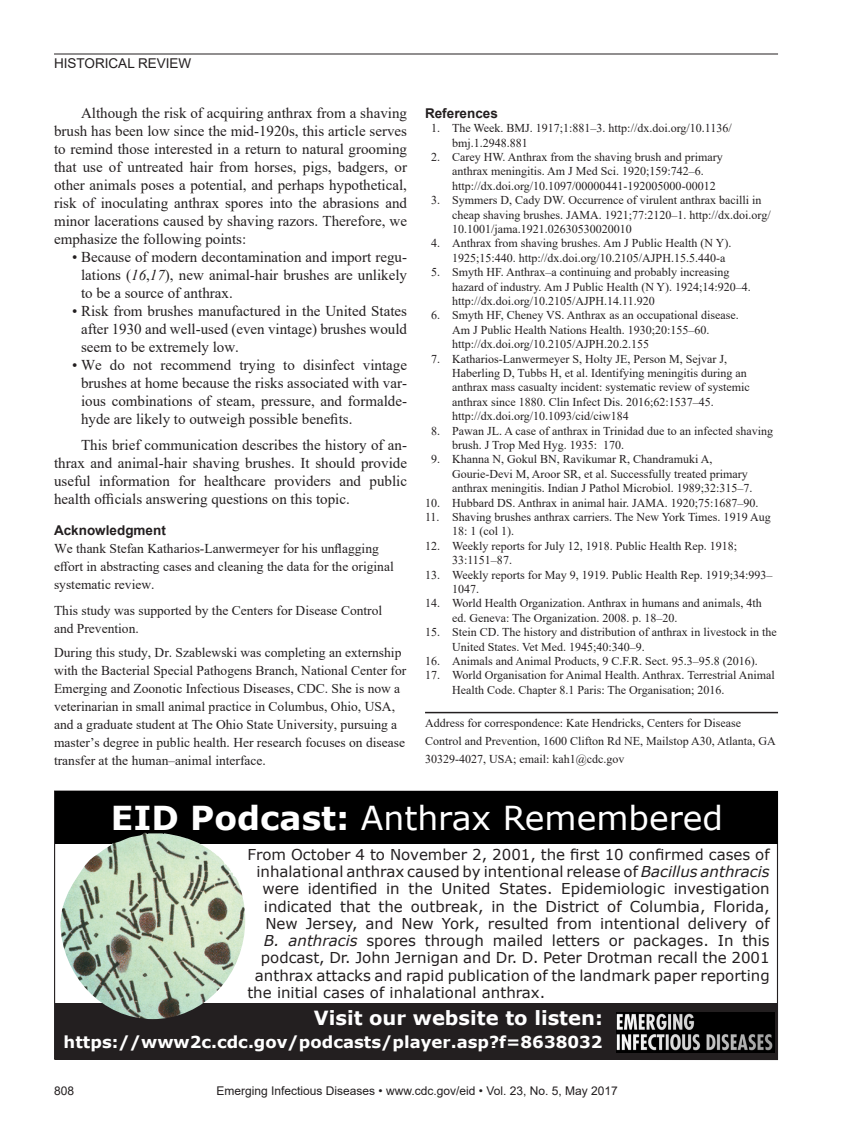
<style>
.page{position:relative;width:851px;height:1134px;background:#fff}
.page>*{position:absolute;margin:0;border:0;box-sizing:border-box;transform-origin:0 0}
.t1{font:33px "Verdana";color:#fff}
.t2{font:700 19.5px "Verdana";color:#fff}
.t3{font:700 16.5px "Verdana";color:#fff}
.Body_Text{font:15px/18px "Times New Roman";color:#231f20;text-align:justify}
.t4{font:15px "Verdana";color:#231f20}
.Bio{font:13.5px/18px "Times New Roman";color:#231f20}
.Acknowledgment{font:13.5px/18px "Times New Roman";color:#231f20}
.t5{font:13.5px "Arial";color:#231f20}
.Acknowledgment_Head{font:700 13.5px "Arial";color:#231f20}
.Ref_Title{font:700 13.5px "Arial";color:#231f20}
.References{font:12px/14.4px "Times New Roman";color:#231f20}
.Correspondence{font:12px/18px "Times New Roman";color:#231f20}
.t6{font:12px "Arial";color:#231f20}
.s1{font-style:italic}
.s2{font-weight:700}
</style>
<div class="page">
<hr style="left:54px;top:54px;width:724px;height:1px;background:#231f20">
<hr style="left:425px;top:712px;width:353px;height:1px;background:#231f20">
<div style="left:55px;top:1003px;width:723px;height:57px;background:#231f20"></div>
<div style="left:55px;top:791px;width:723px;height:52px;background:#000"></div>
<img style="left:617px;top:1013px;width:157px;height:40px">
<img style="left:60px;top:833px;width:185px;height:186px">
<p class="t5" style="left:54px;top:54px;width:139px">HISTORICAL REVIEW</p>
<p class="Body_Text" style="left:54px;top:104px;width:354px;text-indent:27px">Although the risk of acquiring anthrax from a shaving brush has been low since the mid-1920s, this article serves to remind those interested in a return to natural grooming that use of untreated hair from horses, pigs, badgers, or other animals poses a potential, and perhaps hypothetical, risk of inoculating anthrax spores into the abrasions and minor lacerations caused by shaving razors. Therefore, we emphasize the following points:</p>
<p class="Body_Text" style="left:81px;top:248px;width:327px;text-indent:-9px">• Because of modern decontamination and import regu&shy;lations (<span class="s1">16</span>,<span class="s1">17</span>), new animal-hair brushes are unlikely to be a source of anthrax.</p>
<p class="Body_Text" style="left:81px;top:302px;width:327px;text-indent:-9px">• Risk from brushes manufactured in the United States after 1930 and well-used (even vintage) brushes would seem to be extremely low.</p>
<p class="Body_Text" style="left:81px;top:356px;width:327px;text-indent:-9px">• We do not recommend trying to disinfect vintage brushes at home because the risks associated with var&shy;ious combinations of steam, pressure, and formalde&shy;hyde are likely to outweigh possible benefits.</p>
<p class="Body_Text" style="left:54px;top:435px;width:354px;text-indent:27px">This brief communication describes the history of an&shy;thrax and animal-hair shaving brushes. It should provide useful information for healthcare providers and public health officials answering questions on this topic.</p>
<p class="Acknowledgment_Head" style="left:54px;top:521px;width:113px">Acknowledgment</p>
<p class="Acknowledgment" style="left:54px;top:539px;width:341px">We thank Stefan Katharios-Lanwermeyer for his unflagging effort in abstracting cases and cleaning the data for the original systematic review.</p>
<p class="Acknowledgment" style="left:54px;top:601px;width:330px">This study was supported by the Centers for Disease Control and Prevention.</p>
<p class="Bio" style="left:54px;top:643px;width:354px">During this study, Dr. Szablewski was completing an externship with the Bacterial Special Pathogens Branch, National Center for Emerging and Zoonotic Infectious Diseases, CDC. She is now a veterinarian in small animal practice in Columbus, Ohio, USA, and a graduate student at The Ohio State University, pursuing a master’s degree in public health. Her research focuses on disease transfer at the human–animal interface.</p>
<p class="Ref_Title" style="left:425px;top:104px;width:74px">References</p>
<p class="References" style="left:452px;top:121px;width:281px;text-indent:-21px">1. The Week. BMJ. 1917;1:881–3. http://dx.doi.org/10.1136/ bmj.1.2948.881</p>
<p class="References" style="left:452px;top:149px;width:272px;text-indent:-21px">2. Carey HW. Anthrax from the shaving brush and primary anthrax meningitis. Am J Med Sci. 1920;159:742–6. http://dx.doi.org/10.1097/00000441-192005000-00012</p>
<p class="References" style="left:452px;top:193px;width:320px;text-indent:-21px">3. Symmers D, Cady DW. Occurrence of virulent anthrax bacilli in cheap shaving brushes. JAMA. 1921;77:2120–1. http://dx.doi.org/<br>10.1001/jama.1921.02630530020010</p>
<p class="References" style="left:452px;top:236px;width:281px;text-indent:-21px">4. Anthrax from shaving brushes. Am J Public Health (N Y).<br>1925;15:440. http://dx.doi.org/10.2105/AJPH.15.5.440-a</p>
<p class="References" style="left:452px;top:265px;width:300px;text-indent:-21px">5. Smyth HF. Anthrax–a continuing and probably increasing hazard of industry. Am J Public Health (N Y). 1924;14:920–4. http://dx.doi.org/10.2105/AJPH.14.11.920</p>
<p class="References" style="left:452px;top:308px;width:288px;text-indent:-21px">6. Smyth HF, Cheney VS. Anthrax as an occupational disease.<br>Am J Public Health Nations Health. 1930;20:155–60. http://dx.doi.org/10.2105/AJPH.20.2.155</p>
<p class="References" style="left:452px;top:351px;width:299px;text-indent:-21px">7. Katharios-Lanwermeyer S, Holty JE, Person M, Sejvar J, Haberling D, Tubbs H, et al. Identifying meningitis during an anthrax mass casualty incident: systematic review of systemic anthrax since 1880. Clin Infect Dis. 2016;62:1537–45. http://dx.doi.org/10.1093/cid/ciw184</p>
<p class="References" style="left:452px;top:423px;width:322px;text-indent:-21px">8. Pawan JL. A case of anthrax in Trinidad due to an infected shaving brush. J Trop Med Hyg. 1935: 170.</p>
<p class="References" style="left:452px;top:452px;width:302px;text-indent:-21px">9. Khanna N, Gokul BN, Ravikumar R, Chandramuki A,<br>Gourie-Devi M, Aroor SR, et al. Successfully treated primary anthrax meningitis. Indian J Pathol Microbiol. 1989;32:315–7.</p>
<p class="References" style="left:425px;top:495px;width:335px">10. Hubbard DS. Anthrax in animal hair. JAMA. 1920;75:1687–90.</p>
<p class="References" style="left:452px;top:509px;width:320px;text-indent:-27px">11. Shaving brushes anthrax carriers. The New York Times. 1919 Aug<br>18: 1 (col 1).</p>
<p class="References" style="left:452px;top:538px;width:287px;text-indent:-27px">12. Weekly reports for July 12, 1918. Public Health Rep. 1918;<br>33:1151–87.</p>
<p class="References" style="left:452px;top:567px;width:322px;text-indent:-27px">13. Weekly reports for May 9, 1919. Public Health Rep. 1919;34:993–<br>1047.</p>
<p class="References" style="left:452px;top:596px;width:311px;text-indent:-27px">14. World Health Organization. Anthrax in humans and animals, 4th ed. Geneva: The Organization. 2008. p. 18–20.</p>
<p class="References" style="left:452px;top:625px;width:326px;text-indent:-27px">15. Stein CD. The history and distribution of anthrax in livestock in the<br>United States. Vet Med. 1945;40:340–9.</p>
<p class="References" style="left:425px;top:653px;width:334px">16. Animals and Animal Products, 9 C.F.R. Sect. 95.3–95.8 (2016).</p>
<p class="References" style="left:452px;top:668px;width:324px;text-indent:-27px">17. World Organisation for Animal Health. Anthrax. Terrestrial Animal<br>Health Code. Chapter 8.1 Paris: The Organisation; 2016.</p>
<p class="Correspondence" style="left:425px;top:713px;width:352px">Address for correspondence: Kate Hendricks, Centers for Disease<br>Control and Prevention, 1600 Clifton Rd NE, Mailstop A30, Atlanta, GA<br>30329-4027, USA; email: kah1@cdc.gov</p>
<p class="t1" style="left:111px;top:795px;width:613px"><span class="s2">EID Podcast:</span> Anthrax Remembered</p>
<p class="t4" style="left:247px;top:844px;width:524px">From October 4 to November 2, 2001, the first 10 confirmed cases of</p>
<p class="t4" style="left:256px;top:861px;width:515px">inhalational anthrax caused by intentional release of <span class="s1">Bacillus anthracis</span></p>
<p class="t4" style="left:262px;top:878px;width:508px">were identified in the United States. Epidemiologic investigation</p>
<p class="t4" style="left:264px;top:896px;width:507px">indicated that the outbreak, in the District of Columbia, Florida,</p>
<p class="t4" style="left:265px;top:913px;width:506px">New Jersey, and New York, resulted from intentional delivery of</p>
<p class="t4" style="left:264px;top:930px;width:507px"><span class="s1">B. anthracis</span> spores through mailed letters or packages. In this</p>
<p class="t4" style="left:261px;top:947px;width:510px">podcast, Dr. John Jernigan and Dr. D. Peter Drotman recall the 2001</p>
<p class="t4" style="left:255px;top:965px;width:516px">anthrax attacks and rapid publication of the landmark paper reporting</p>
<p class="t4" style="left:247px;top:982px;width:299px">the initial cases of inhalational anthrax.</p>
<p class="t2" style="left:314px;top:1004px;width:290px">Visit our website to listen:</p>
<p class="t3" style="left:64px;top:1031px;width:540px">https://www2c.cdc.gov/podcasts/player.asp?f=8638032</p>
<p class="t6" style="left:54px;top:1083px;width:22px">808</p>
<p class="t6" style="left:216px;top:1083px;width:403px">Emerging Infectious Diseases • www.cdc.gov/eid • Vol. 23, No. 5, May 2017</p>
</div>
